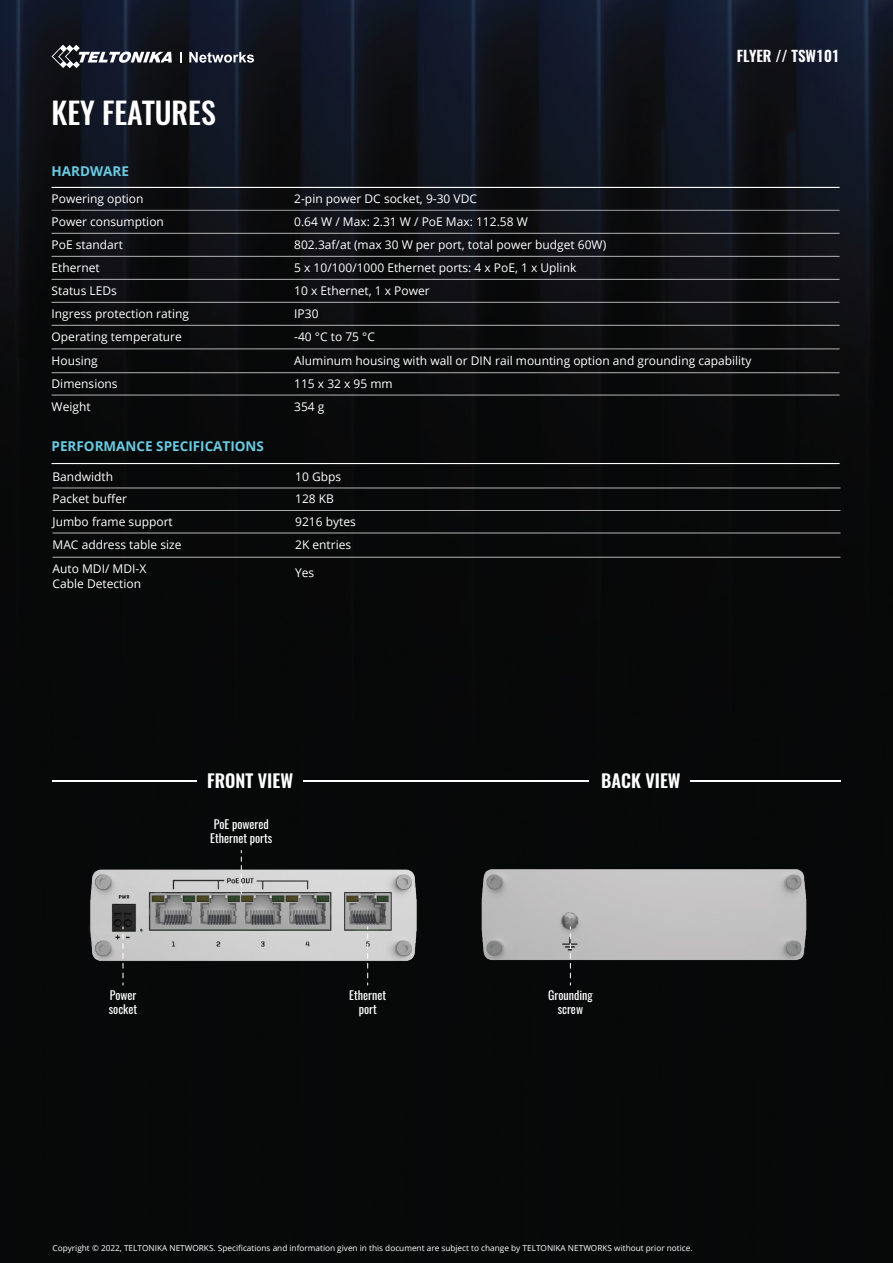
<style>
.page{position:relative;width:893px;height:1263px;background:#fff}
.page>*{position:absolute;margin:0;border:0;box-sizing:border-box;transform-origin:0 0}
.t1{font:500 30px "Oswald";color:#fff}
.t2{font:600 18px "Oswald";color:#fff}
.t3{font:600 15px "Oswald";color:#fff}
.t4{font:700 13.5px "Open Sans";color:#69cce3}
.t5{font:12px/14.4px "Open Sans";color:#fff}
.t6{font:12px/14.4px "Oswald";color:#fff}
.t7{font:8.25px "Open Sans";color:#fff}
</style>
<div class="page">
<img style="left:0;top:0;width:893px;height:1263px">
<hr style="left:52px;top:187px;width:788px;height:1px;background:#fff">
<hr style="left:52px;top:463px;width:788px;height:1px;background:#fff">
<hr style="left:52px;top:210px;width:788px;height:1px;background:#fff">
<hr style="left:52px;top:233px;width:788px;height:1px;background:#fff">
<hr style="left:52px;top:325px;width:788px;height:1px;background:#fff">
<hr style="left:52px;top:256px;width:788px;height:1px;background:#fff">
<hr style="left:52px;top:279px;width:788px;height:1px;background:#fff">
<hr style="left:52px;top:302px;width:788px;height:1px;background:#fff">
<hr style="left:52px;top:348px;width:788px;height:1px;background:#fff">
<hr style="left:52px;top:372px;width:788px;height:1px;background:#fff">
<hr style="left:52px;top:395px;width:788px;height:1px;background:#fff">
<hr style="left:52px;top:488px;width:788px;height:1px;background:#fff">
<hr style="left:52px;top:510px;width:788px;height:1px;background:#fff">
<hr style="left:52px;top:533px;width:788px;height:1px;background:#fff">
<hr style="left:52px;top:557px;width:788px;height:1px;background:#fff">
<svg style="left:52px;top:45px;width:120px;height:23px"></svg>
<svg style="left:180px;top:52px;width:2px;height:11px"></svg>
<svg style="left:189px;top:52px;width:65px;height:11px"></svg>
<img style="left:410px;top:672px;width:462px;height:462px">
<img style="left:19px;top:676px;width:462px;height:462px">
<svg style="left:123px;top:927px;width:1px;height:58px"></svg>
<svg style="left:367px;top:927px;width:1px;height:58px"></svg>
<svg style="left:570px;top:927px;width:1px;height:58px"></svg>
<svg style="left:241px;top:850px;width:1px;height:43px"></svg>
<h1 class="t1" style="left:52px;top:92px;width:166px">KEY FEATURES</h1>
<p class="t4" style="left:52px;top:161px;width:79px">HARDWARE</p>
<p class="t3" style="left:737px;top:46px;width:104px">FLYER // TSW101</p>
<p class="t5" style="left:52px;top:191px;width:94px">Powering option</p>
<p class="t5" style="left:294px;top:191px;width:184px">2-pin power DC socket, 9-30 VDC</p>
<p class="t5" style="left:52px;top:214px;width:114px">Power consumption</p>
<p class="t5" style="left:294px;top:214px;width:235px">0.64 W / Max: 2.31 W / PoE Max: 112.58 W</p>
<p class="t5" style="left:52px;top:237px;width:73px">PoE standart</p>
<p class="t5" style="left:294px;top:237px;width:313px">802.3af/at (max 30 W per port, total power budget 60W)</p>
<p class="t5" style="left:52px;top:260px;width:50px">Ethernet</p>
<p class="t5" style="left:294px;top:260px;width:284px">5 x 10/100/1000 Ethernet ports: 4 x PoE, 1 x Uplink</p>
<p class="t5" style="left:52px;top:283px;width:67px">Status LEDs</p>
<p class="t5" style="left:294px;top:283px;width:137px">10 x Ethernet, 1 x Power</p>
<p class="t5" style="left:52px;top:306px;width:139px">Ingress protection rating</p>
<p class="t5" style="left:294px;top:306px;width:26px">IP30</p>
<p class="t5" style="left:52px;top:329px;width:132px">Operating temperature</p>
<p class="t5" style="left:294px;top:329px;width:82px">-40 °C to 75 °C</p>
<p class="t5" style="left:52px;top:353px;width:48px">Housing</p>
<p class="t5" style="left:294px;top:353px;width:459px">Aluminum housing with wall or DIN rail mounting option and grounding capability</p>
<p class="t5" style="left:52px;top:376px;width:68px">Dimensions</p>
<p class="t5" style="left:294px;top:376px;width:100px">115 x 32 x 95 mm</p>
<p class="t5" style="left:52px;top:399px;width:41px">Weight</p>
<p class="t5" style="left:294px;top:399px;width:32px">354 g</p>
<p class="t4" style="left:52px;top:436px;width:214px">PERFORMANCE SPECIFICATIONS</p>
<p class="t5" style="left:53px;top:469px;width:62px">Bandwidth</p>
<p class="t5" style="left:295px;top:469px;width:48px">10 Gbps</p>
<p class="t5" style="left:53px;top:491px;width:76px">Packet buffer</p>
<p class="t5" style="left:295px;top:491px;width:40px">128 KB</p>
<p class="t5" style="left:53px;top:514px;width:122px">Jumbo frame support</p>
<p class="t5" style="left:295px;top:514px;width:62px">9216 bytes</p>
<p class="t5" style="left:53px;top:537px;width:130px">MAC address table size</p>
<p class="t5" style="left:295px;top:537px;width:58px">2K entries</p>
<p class="t5" style="left:53px;top:561px;width:95px">Auto MDI/ MDI-X<br>Cable Detection</p>
<p class="t5" style="left:295px;top:565px;width:21px">Yes</p>
<h2 class="t2" style="left:207px;top:768px;width:87px">FRONT VIEW</h2>
<h2 class="t2" style="left:601px;top:768px;width:81px">BACK VIEW</h2>
<p class="t6" style="left:210px;top:816px;width:64px">PoE powered<br>Ethernet ports</p>
<p class="t6" style="left:109px;top:987px;width:30px">Power socket</p>
<p class="t6" style="left:349px;top:987px;width:38px;text-align:center">Ethernet port</p>
<p class="t6" style="left:548px;top:987px;width:46px;text-align:center">Grounding screw</p>
<p class="t7" style="left:53px;top:1242px;width:642px">Copyright © 2022, TELTONIKA NETWORKS. Specifications and information given in this document are subject to change by TELTONIKA NETWORKS without prior notice.</p>
</div>
